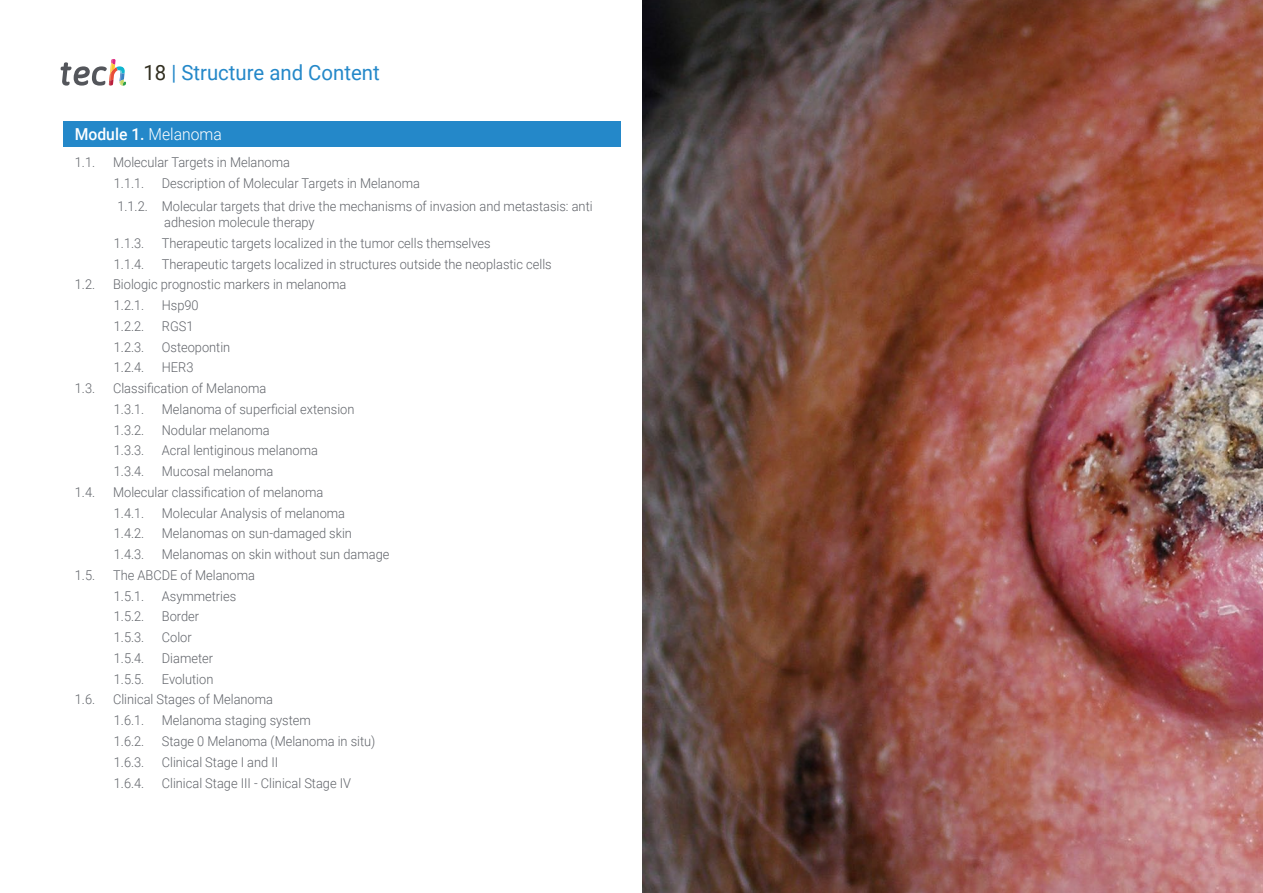
<style>
.page{position:relative;width:1263px;height:893px;background:#fff}
.page>*{position:absolute;margin:0;border:0;box-sizing:border-box;transform-origin:0 0}
.t1{font:21px "Roboto";color:#2488c9}
.t2{font:500 16.5px "Roboto";color:#fff;scale:.95 1}
.t3{font:300 13.5px/20.7px "Roboto";color:#61646a;scale:.95 1}
.s1{color:#312e20}
.s2{font-weight:300}
</style>
<div class="page">
<svg style="left:61px;top:59px;width:65px;height:27px"></svg>
<div style="left:64px;top:121px;width:557px;height:25px;background:#2488c9"></div>
<img style="left:642px;top:0;width:621px;height:893px">
<h1 class="t1" style="left:144px;top:57px;width:238px"><span class="s1">18</span> | Structure and Content</h1>
<p class="t2" style="left:75px;top:123px;width:156px">Module 1. <span class="s2">Melanoma</span></p>
<p class="t3" style="left:75px;top:151px;width:23px">1.1.</p>
<p class="t3" style="left:113px;top:151px;width:188px">Molecular Targets in Melanoma<br>1.1.1.</p>
<p class="t3" style="left:117px;top:171px;width:502px;line-height:23px;text-indent:44px">Description of Molecular Targets in Melanoma<br>1.1.2. Molecular targets that drive the mechanisms of invasion and metastasis: anti</p>
<p class="t3" style="left:164px;top:212px;width:160px">adhesion molecule therapy</p>
<p class="t3" style="left:114px;top:232px;width:34px">1.1.3.</p>
<p class="t3" style="left:162px;top:232px;width:348px">Therapeutic targets localized in the tumor cells themselves</p>
<p class="t3" style="left:114px;top:253px;width:34px">1.1.4.</p>
<p class="t3" style="left:162px;top:253px;width:412px">Therapeutic targets localized in structures outside the neoplastic cells</p>
<p class="t3" style="left:75px;top:274px;width:23px">1.2.</p>
<p class="t3" style="left:113px;top:274px;width:247px">Biologic prognostic markers in melanoma<br>1.2.1.</p>
<p class="t3" style="left:162px;top:295px;width:40px">Hsp90</p>
<p class="t3" style="left:114px;top:315px;width:34px">1.2.2.</p>
<p class="t3" style="left:162px;top:315px;width:35px">RGS1</p>
<p class="t3" style="left:114px;top:336px;width:34px">1.2.3.</p>
<p class="t3" style="left:162px;top:336px;width:74px">Osteopontin</p>
<p class="t3" style="left:114px;top:357px;width:34px">1.2.4.</p>
<p class="t3" style="left:162px;top:357px;width:35px">HER3</p>
<p class="t3" style="left:75px;top:378px;width:23px">1.3.</p>
<p class="t3" style="left:113px;top:378px;width:163px">Classification of Melanoma<br>1.3.1.</p>
<p class="t3" style="left:162px;top:398px;width:204px">Melanoma of superficial extension</p>
<p class="t3" style="left:114px;top:419px;width:34px">1.3.2.</p>
<p class="t3" style="left:162px;top:419px;width:115px">Nodular melanoma</p>
<p class="t3" style="left:114px;top:440px;width:34px">1.3.3.</p>
<p class="t3" style="left:162px;top:440px;width:166px">Acral lentiginous melanoma</p>
<p class="t3" style="left:114px;top:461px;width:34px">1.3.4.</p>
<p class="t3" style="left:162px;top:461px;width:119px">Mucosal melanoma</p>
<p class="t3" style="left:75px;top:481px;width:23px">1.4.</p>
<p class="t3" style="left:113px;top:481px;width:223px">Molecular classification of melanoma<br>1.4.1.</p>
<p class="t3" style="left:162px;top:502px;width:194px">Molecular Analysis of melanoma</p>
<p class="t3" style="left:114px;top:523px;width:34px">1.4.2.</p>
<p class="t3" style="left:162px;top:523px;width:202px">Melanomas on sun-damaged skin</p>
<p class="t3" style="left:114px;top:544px;width:34px">1.4.3.</p>
<p class="t3" style="left:162px;top:544px;width:241px">Melanomas on skin without sun damage</p>
<p class="t3" style="left:75px;top:564px;width:23px">1.5.</p>
<p class="t3" style="left:113px;top:564px;width:151px">The ABCDE of Melanoma<br>1.5.1.</p>
<p class="t3" style="left:162px;top:585px;width:80px">Asymmetries</p>
<p class="t3" style="left:114px;top:606px;width:34px">1.5.2.</p>
<p class="t3" style="left:162px;top:606px;width:41px">Border</p>
<p class="t3" style="left:114px;top:627px;width:34px">1.5.3.</p>
<p class="t3" style="left:162px;top:627px;width:33px">Color</p>
<p class="t3" style="left:114px;top:647px;width:34px">1.5.4.</p>
<p class="t3" style="left:162px;top:647px;width:55px">Diameter</p>
<p class="t3" style="left:114px;top:668px;width:34px">1.5.5.</p>
<p class="t3" style="left:162px;top:668px;width:56px">Evolution</p>
<p class="t3" style="left:75px;top:689px;width:23px">1.6.</p>
<p class="t3" style="left:113px;top:689px;width:170px">Clinical Stages of Melanoma<br>1.6.1.</p>
<p class="t3" style="left:162px;top:710px;width:158px">Melanoma staging system</p>
<p class="t3" style="left:114px;top:730px;width:34px">1.6.2.</p>
<p class="t3" style="left:162px;top:730px;width:226px">Stage 0 Melanoma (Melanoma in situ)</p>
<p class="t3" style="left:114px;top:751px;width:34px">1.6.3.</p>
<p class="t3" style="left:162px;top:751px;width:124px">Clinical Stage I and II</p>
<p class="t3" style="left:114px;top:772px;width:34px">1.6.4.</p>
<p class="t3" style="left:162px;top:772px;width:201px">Clinical Stage III - Clinical Stage IV</p>
</div>
